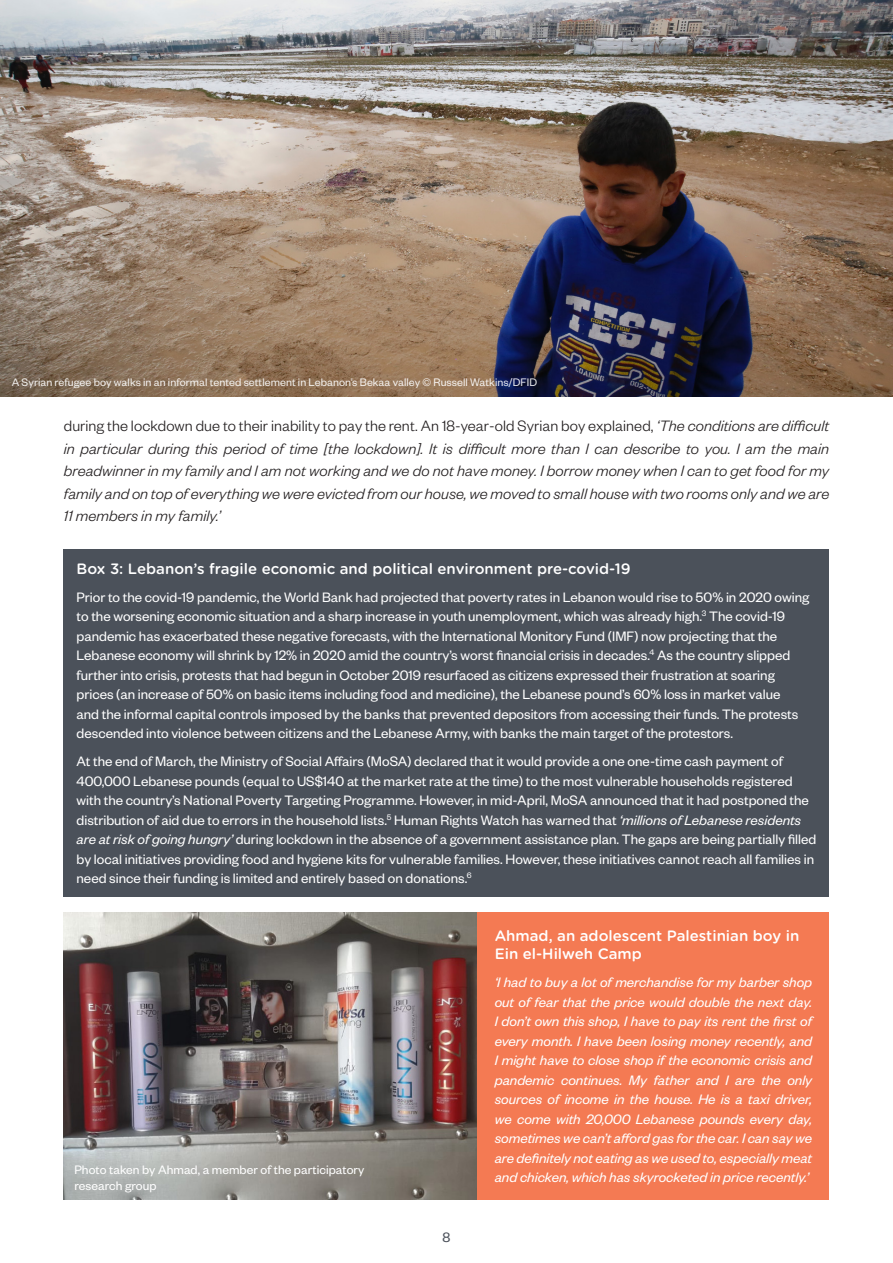
<style>
.page{position:relative;width:893px;height:1263px;background:#fff}
.page>*{position:absolute;margin:0;border:0;box-sizing:border-box;transform-origin:0 0}
.Body_text{font:italic 300 16.5px/22.5px "Founders Grotesk";letter-spacing:.005em;color:#231f20;text-align:justify}
.Box_contents{font:15px/19.5px "Founders Grotesk";color:#fff}
.Box_contents-2{font:italic 15px/19.5px "Founders Grotesk";color:#fff;text-align:justify}
.Box_title{font:500 15px/18px "Gotham Rounded";color:#fff}
.t1{font:15px "Founders Grotesk";color:#4b515a}
.Image_source{font:13.5px/16.2px "Founders Grotesk";letter-spacing:.005em;color:#fff}
.t2{font:12px "Founders Grotesk";letter-spacing:.005em;color:#fff}
.s1{font-weight:300}
.s2{font-style:normal}
.s3{font-style:italic}
</style>
<div class="page">
<div style="left:64px;top:549px;width:765px;height:347px;background:#4b515a"></div>
<img style="left:0;top:0;width:893px;height:396px">
<img style="left:64px;top:912px;width:414px;height:287px">
<div style="left:478px;top:912px;width:351px;height:287px;background:#f47a53"></div>
<p class="t2" style="left:12px;top:375px;width:527px">A Syrian refugee boy walks in an informal tented settlement in Lebanon’s Bekaa valley <span class="s1">©</span> Russell Watkins/DFID</p>
<p class="Body_text" style="left:64px;top:414px;width:767px"><span class="s2">during the lockdown due to their inability to pay the rent. An 18-year-old Syrian boy explained,</span> ‘The conditions are difficult in particular during this period of time [the lockdown]. It is difficult more than I can describe to you. I am the main breadwinner in my family and I am not working and we do not have money. I borrow money when I can to get food for my family and on top of everything we were evicted from our house, we moved to small house with two rooms only and we are 11 members in my family.’</p>
<p class="Box_title" style="left:77px;top:559px;width:556px">Box 3: Lebanon’s fragile economic and political environment pre-covid-19</p>
<p class="Box_contents" style="left:77px;top:587px;width:734px">Prior to the covid-19 pandemic, the World Bank had projected that poverty rates in Lebanon would rise to 50% in 2020 owing to the worsening economic situation and a sharp increase in youth unemployment, which was already high.<sup>3</sup> The covid-19 pandemic has exacerbated these negative forecasts, with the International Monitory Fund (IMF) now projecting that the Lebanese economy will shrink by 12% in 2020 amid the country’s worst financial crisis in decades.<sup>4</sup> As the country slipped further into crisis, protests that had begun in October 2019 resurfaced as citizens expressed their frustration at soaring prices (an increase of 50% on basic items including food and medicine), the Lebanese pound’s 60% loss in market value<br>and the informal capital controls imposed by the banks that prevented depositors from accessing their funds. The protests descended into violence between citizens and the Lebanese Army, with banks the main target of the protestors.</p>
<p class="Box_contents" style="left:77px;top:751px;width:741px">At the end of March, the Ministry of Social Affairs (MoSA) declared that it would provide a one one-time cash payment of 400,000 Lebanese pounds (equal to US$140 at the market rate at the time) to the most vulnerable households registered with the country’s National Poverty Targeting Programme. However, in mid-April, MoSA announced that it had postponed the distribution of aid due to errors in the household lists.<sup>5</sup> Human Rights Watch has warned that <span class="s3">‘millions of Lebanese residents are at risk of going hungry’</span> during lockdown in the absence of a government assistance plan. The gaps are being partially filled by local initiatives providing food and hygiene kits for vulnerable families. However, these initiatives cannot reach all families in need since their funding is limited and entirely based on donations.<sup>6</sup></p>
<p class="Image_source" style="left:74px;top:1160px;width:291px">Photo taken by Ahmad, a member of the participatory research group</p>
<p class="t1" style="left:443px;top:1228px;width:9px">8</p>
<p class="Box_title" style="left:495px;top:926px;width:306px">Ahmad, an adolescent Palestinian boy in<br>Ein el-Hilweh Camp</p>
<p class="Box_contents-2" style="left:495px;top:972px;width:319px">‘I had to buy a lot of merchandise for my barber shop out of fear that the price would double the next day.<br>I don’t own this shop, I have to pay its rent the first of every month. I have been losing money recently, and I might have to close shop if the economic crisis and pandemic continues. My father and I are the only sources of income in the house. He is a taxi driver, we come with 20,000 Lebanese pounds every day, sometimes we can’t afford gas for the car. I can say we are definitely not eating as we used to, especially meat and chicken, which has skyrocketed in price recently.’</p>
</div>
